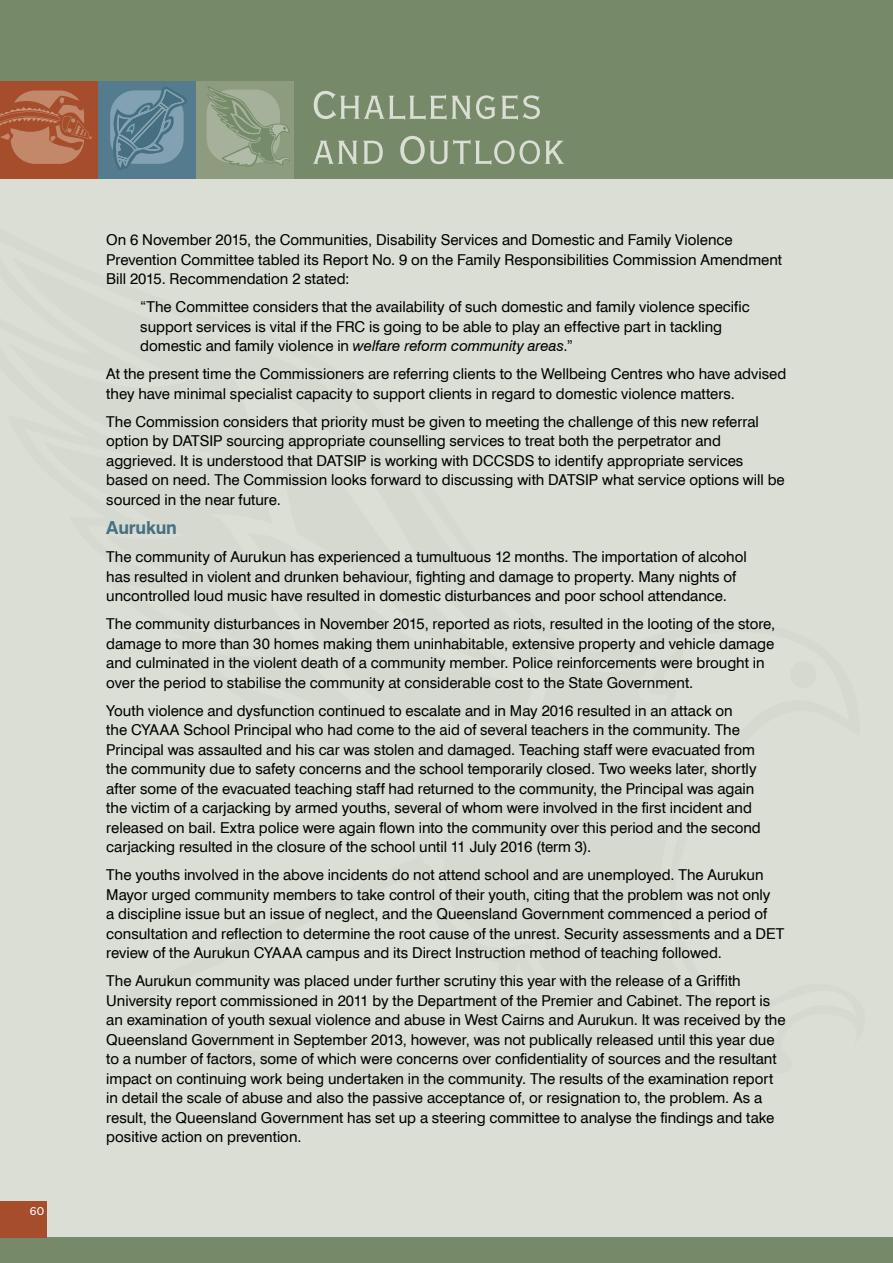
<style>
.page{position:relative;width:893px;height:1263px;background:#fff}
.page>*{position:absolute;margin:0;border:0;box-sizing:border-box;transform-origin:0 0}
.t1{font:52.5px/45px "Copperplate Gothic Std 29 BC";letter-spacing:-.015em;color:#daded4}
.t2{font:700 18px "Swiss 721 BT";letter-spacing:-.015em;color:#467082}
.t3{font:15px/19.5px "Swiss 721 BT";color:#000}
.t4{font:15px "Copperplate Gothic Std 29 BC";color:#fff}
.s1{font-style:italic}
</style>
<div class="page">
<div style="left:0;top:0;width:893px;height:179px;background:#768968"></div>
<div style="left:0;top:179px;width:893px;height:1058px;background:#daded4"></div>
<div style="left:790px;top:661px;width:26px;height:27px;background:#d5d9cf;border-radius:50%"></div>
<div style="left:0;top:81px;width:98px;height:98px;background:#a64d2c"></div>
<svg style="left:0;top:91px;width:92px;height:73px"></svg>
<div style="left:196px;top:81px;width:97px;height:98px;background:#8d9c7f"></div>
<svg style="left:207px;top:86px;width:83px;height:81px"></svg>
<div style="left:98px;top:81px;width:98px;height:98px;background:#547b8e"></div>
<svg style="left:110px;top:87px;width:77px;height:83px"></svg>
<div style="left:0;top:1237px;width:893px;height:26px;background:#768968"></div>
<div style="left:0;top:1201px;width:47px;height:36px;background:#a64d2c"></div>
<p class="t4" style="left:29px;top:1203px;width:16px">60</p>
<h1 class="t1" style="left:312px;top:83px;width:255px">Challenges and Outlook</h1>
<p class="t3" style="left:106px;top:230px;width:677px">On 6 November 2015, the Communities, Disability Services and Domestic and Family Violence<br>Prevention Committee tabled its Report No. 9 on the Family Responsibilities Commission Amendment<br>Bill 2015. Recommendation 2 stated:</p>
<p class="t3" style="left:140px;top:297px;width:611px">“The Committee considers that the availability of such domestic and family violence specific support services is vital if the FRC is going to be able to play an effective part in tackling domestic and family violence in <span class="s1">welfare reform community areas</span>.”</p>
<p class="t3" style="left:106px;top:364px;width:682px">At the present time the Commissioners are referring clients to the Wellbeing Centres who have advised they have minimal specialist capacity to support clients in regard to domestic violence matters.</p>
<p class="t3" style="left:106px;top:412px;width:680px">The Commission considers that priority must be given to meeting the challenge of this new referral option by DATSIP sourcing appropriate counselling services to treat both the perpetrator and aggrieved. It is understood that DATSIP is working with DCCSDS to identify appropriate services based on need. The Commission looks forward to discussing with DATSIP what service options will be sourced in the near future.</p>
<p class="t2" style="left:106px;top:517px;width:72px">Aurukun</p>
<p class="t3" style="left:106px;top:547px;width:642px">The community of Aurukun has experienced a tumultuous 12 months. The importation of alcohol has resulted in violent and drunken behaviour, fighting and damage to property. Many nights of uncontrolled loud music have resulted in domestic disturbances and poor school attendance.</p>
<p class="t3" style="left:106px;top:614px;width:671px">The community disturbances in November 2015, reported as riots, resulted in the looting of the store, damage to more than 30 homes making them uninhabitable, extensive property and vehicle damage and culminated in the violent death of a community member. Police reinforcements were brought in over the period to stabilise the community at considerable cost to the State Government.</p>
<p class="t3" style="left:106px;top:701px;width:656px">Youth violence and dysfunction continued to escalate and in May 2016 resulted in an attack on<br>the CYAAA School Principal who had come to the aid of several teachers in the community. The Principal was assaulted and his car was stolen and damaged. Teaching staff were evacuated from the community due to safety concerns and the school temporarily closed. Two weeks later, shortly after some of the evacuated teaching staff had returned to the community, the Principal was again the victim of a carjacking by armed youths, several of whom were involved in the first incident and released on bail. Extra police were again flown into the community over this period and the second carjacking resulted in the closure of the school until 11 July 2016 (term 3).</p>
<p class="t3" style="left:106px;top:865px;width:680px">The youths involved in the above incidents do not attend school and are unemployed. The Aurukun Mayor urged community members to take control of their youth, citing that the problem was not only<br>a discipline issue but an issue of neglect, and the Queensland Government commenced a period of consultation and reflection to determine the root cause of the unrest. Security assessments and a DET review of the Aurukun CYAAA campus and its Direct Instruction method of teaching followed.</p>
<p class="t3" style="left:106px;top:971px;width:681px">The Aurukun community was placed under further scrutiny this year with the release of a Griffith University report commissioned in 2011 by the Department of the Premier and Cabinet. The report is an examination of youth sexual violence and abuse in West Cairns and Aurukun. It was received by the Queensland Government in September 2013, however, was not publically released until this year due to a number of factors, some of which were concerns over confidentiality of sources and the resultant impact on continuing work being undertaken in the community. The results of the examination report in detail the scale of abuse and also the passive acceptance of, or resignation to, the problem. As a result, the Queensland Government has set up a steering committee to analyse the findings and take positive action on prevention.</p>
</div>
